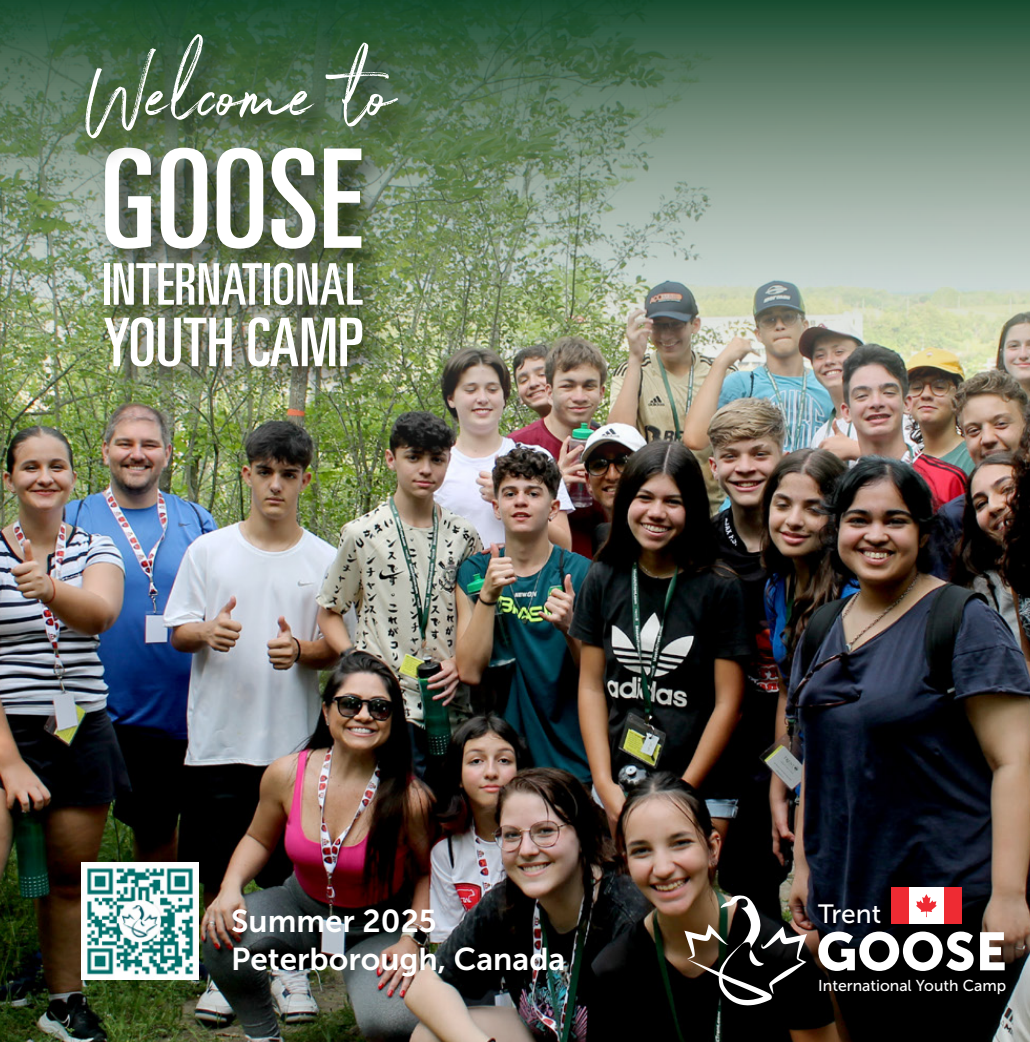
<style>
.page{position:relative;width:1030px;height:1042px;background:#fff}
.page>*{position:absolute;margin:0;border:0;box-sizing:border-box;transform-origin:0 0}
.t1{font:ultra-condensed 137.55px "Univers LT Std";color:#fff}
.t2{font:98px "Northwell";color:#fff}
.t3{font:ultra-condensed 67.2px "Univers LT Std";color:#fff}
.t4{font:ultra-condensed 57.4px "Univers LT Std";color:#fff}
.t5{font:31.5px/37.8px "Museo Sans 700";color:#fff}
.t6{font:26.43px "Museo Sans 500";color:#fff}
.t7{font:15.75px "Museo Sans 500";color:#fff}
</style>
<div class="page">
<img style="left:1px;top:467px;width:1029px;height:575px">
<img style="left:1px;top:0;width:1029px;height:467px">
<img style="left:82px;top:862px;width:117px;height:117px">
<img style="left:670px;top:873px;width:360px;height:169px">
<svg style="left:980px;top:932px;width:25px;height:38px"></svg>
<img style="left:684px;top:895px;width:123px;height:110px">
<svg style="left:818px;top:931px;width:156px;height:40px"></svg>
<div style="left:891px;top:887px;width:18px;height:37px;background:#ee2b33"></div>
<div style="left:909px;top:887px;width:35px;height:37px;background:#fff"></div>
<div style="left:944px;top:887px;width:17px;height:37px;background:#ee2b33"></div>
<svg style="left:916px;top:894px;width:21px;height:23px"></svg>
<img style="left:86px;top:231px;width:315px;height:83px">
<img style="left:88px;top:243px;width:314px;height:112px">
<img style="left:89px;top:296px;width:314px;height:123px">
<img style="left:71px;top:17px;width:366px;height:214px">
<hr style="left:0;top:0;width:1px;height:1042px;background:#ccc56e">
<h2 class="t2" style="left:87px;top:24px;width:310px">Welcome to</h2>
<h1 class="t1" style="left:100px;top:121px;width:264px">GOOSE</h1>
<h3 class="t4" style="left:102px;top:252px;width:263px">INTERNATIONAL</h3>
<h3 class="t3" style="left:103px;top:304px;width:262px">YOUTH CAMP</h3>
<p class="t5" style="left:231px;top:902px;width:336px">Summer 2025<br>Peterborough, Canada</p>
<p class="t6" style="left:818px;top:899px;width:64px">Trent</p>
<p class="t7" style="left:818px;top:976px;width:189px">International Youth Camp</p>
</div>
